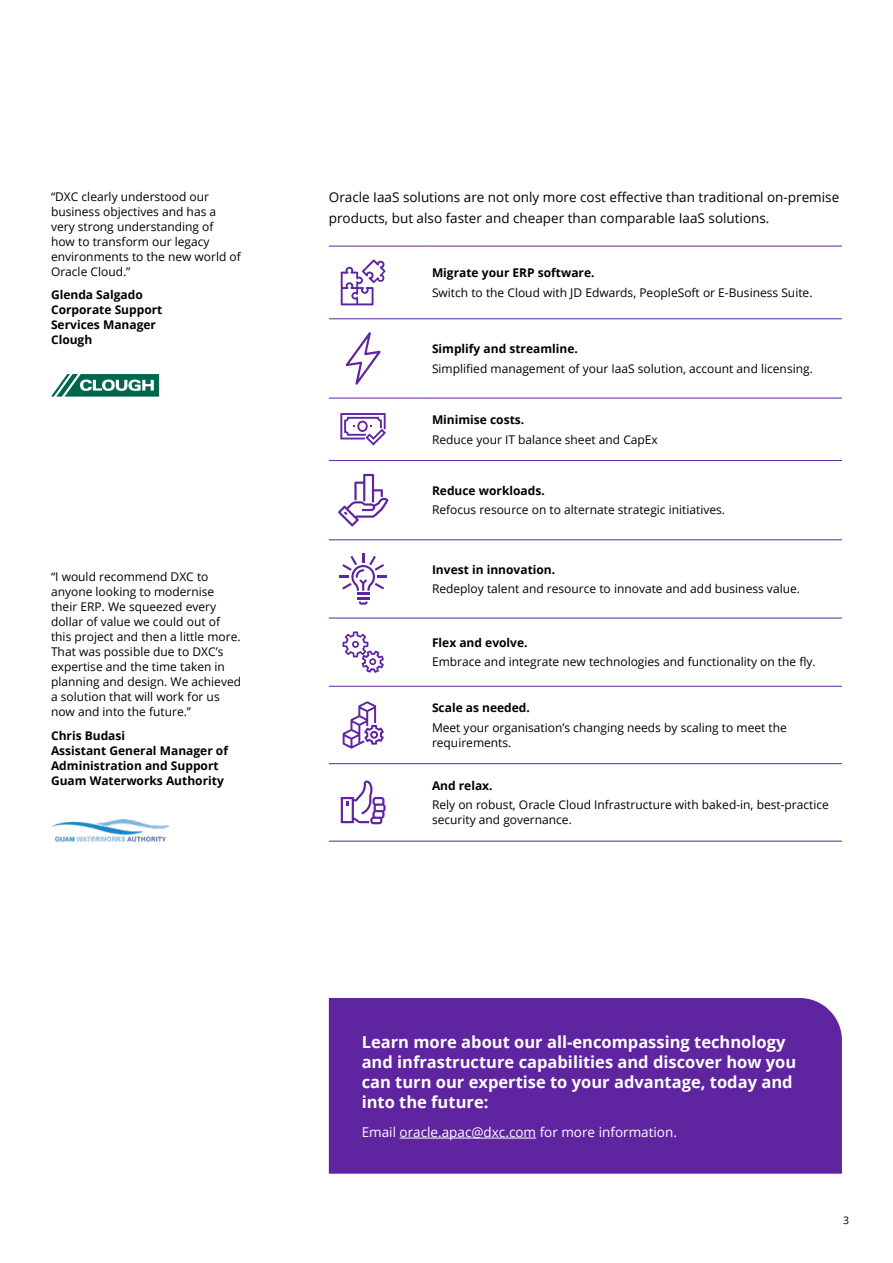
<style>
.page{position:relative;width:893px;height:1263px;background:#fff}
.page>*{position:absolute;margin:0;border:0;box-sizing:border-box;transform-origin:0 0}
.t1{font:700 16.5px/19.8px "Open Sans";color:#fff}
.t2{font:13.5px/21px "Open Sans";color:#000}
.t3{font:13.5px "Open Sans";color:#fff}
.t4{font:12px/15px "Open Sans";color:#000}
.t5{font:700 12px/15px "Open Sans";color:#000}
.t6{font:10.5px "Open Sans";color:#000}
</style>
<div class="page">
<hr style="left:329px;top:246px;width:97px;height:1px;background:#5f249f">
<hr style="left:426px;top:246px;width:416px;height:1px;background:#5f249f">
<hr style="left:329px;top:318px;width:97px;height:1px;background:#5f249f">
<hr style="left:426px;top:318px;width:416px;height:1px;background:#5f249f">
<hr style="left:329px;top:398px;width:97px;height:1px;background:#5f249f">
<hr style="left:426px;top:398px;width:416px;height:1px;background:#5f249f">
<hr style="left:329px;top:460px;width:97px;height:1px;background:#5f249f">
<hr style="left:426px;top:460px;width:416px;height:1px;background:#5f249f">
<hr style="left:329px;top:539px;width:97px;height:1px;background:#5f249f">
<hr style="left:426px;top:539px;width:416px;height:1px;background:#5f249f">
<hr style="left:329px;top:618px;width:97px;height:1px;background:#5f249f">
<hr style="left:426px;top:618px;width:416px;height:1px;background:#5f249f">
<hr style="left:329px;top:686px;width:97px;height:1px;background:#5f249f">
<hr style="left:426px;top:686px;width:416px;height:1px;background:#5f249f">
<hr style="left:329px;top:763px;width:97px;height:1px;background:#5f249f">
<hr style="left:329px;top:841px;width:97px;height:1px;background:#5f249f">
<hr style="left:426px;top:763px;width:416px;height:1px;background:#5f249f">
<hr style="left:426px;top:841px;width:416px;height:1px;background:#5f249f">
<svg style="left:341px;top:259px;width:45px;height:46px"></svg>
<svg style="left:346px;top:332px;width:35px;height:53px"></svg>
<svg style="left:340px;top:413px;width:46px;height:32px"></svg>
<svg style="left:338px;top:474px;width:50px;height:52px"></svg>
<svg style="left:340px;top:553px;width:47px;height:52px"></svg>
<svg style="left:342px;top:631px;width:42px;height:42px"></svg>
<svg style="left:343px;top:701px;width:41px;height:47px"></svg>
<svg style="left:341px;top:780px;width:45px;height:44px"></svg>
<div style="left:329px;top:998px;width:513px;height:176px;background:#5f249f"></div>
<hr style="left:400px;top:1138px;width:136px;height:1px;background:#fff">
<svg style="left:51px;top:374px;width:108px;height:23px"></svg>
<img style="left:51px;top:819px;width:118px;height:23px">
<p class="t4" style="left:51px;top:188px;width:191px">“DXC clearly understood our business objectives and has a very strong understanding of<br>how to transform our legacy environments to the new world of<br>Oracle Cloud.”</p>
<p class="t5" style="left:51px;top:287px;width:113px">Glenda Salgado<br>Corporate Support<br>Services Manager<br>Clough</p>
<p class="t4" style="left:51px;top:569px;width:192px">“I would recommend DXC to anyone looking to modernise their ERP. We squeezed every dollar of value we could out of this project and then a little more.<br>That was possible due to DXC’s expertise and the time taken in planning and design. We achieved a solution that will work for us now and into the future.”</p>
<p class="t5" style="left:51px;top:727px;width:178px">Chris Budasi<br>Assistant General Manager of<br>Administration and Support<br>Guam Waterworks Authority</p>
<p class="t2" style="left:329px;top:186px;width:512px">Oracle IaaS solutions are not only more cost effective than traditional on-premise products, but also faster and cheaper than comparable IaaS solutions.</p>
<p class="t5" style="left:432px;top:265px;width:164px">Migrate your ERP software.</p>
<p class="t4" style="left:432px;top:284px;width:382px">Switch to the Cloud with JD Edwards, PeopleSoft or E-Business Suite.</p>
<p class="t5" style="left:432px;top:341px;width:147px">Simplify and streamline.</p>
<p class="t4" style="left:432px;top:360px;width:382px">Simplified management of your IaaS solution, account and licensing.</p>
<p class="t5" style="left:432px;top:412px;width:94px">Minimise costs.</p>
<p class="t4" style="left:432px;top:431px;width:227px">Reduce your IT balance sheet and CapEx</p>
<p class="t5" style="left:432px;top:483px;width:114px">Reduce workloads.</p>
<p class="t4" style="left:432px;top:502px;width:295px">Refocus resource on to alternate strategic initiatives.</p>
<p class="t5" style="left:432px;top:562px;width:125px">Invest in innovation.</p>
<p class="t4" style="left:432px;top:581px;width:369px">Redeploy talent and resource to innovate and add business value.</p>
<p class="t5" style="left:432px;top:635px;width:97px">Flex and evolve.</p>
<p class="t4" style="left:432px;top:654px;width:385px">Embrace and integrate new technologies and functionality on the fly.</p>
<p class="t5" style="left:432px;top:700px;width:100px">Scale as needed.</p>
<p class="t4" style="left:432px;top:719px;width:356px">Meet your organisation’s changing needs by scaling to meet the requirements.</p>
<p class="t5" style="left:432px;top:778px;width:62px">And relax.</p>
<p class="t4" style="left:432px;top:797px;width:398px">Rely on robust, Oracle Cloud Infrastructure with baked-in, best-practice security and governance.</p>
<h1 class="t1" style="left:362px;top:1032px;width:436px">Learn more about our all-encompassing technology and infrastructure capabilities and discover how you can turn our expertise to your advantage, today and into the future:</h1>
<p class="t3" style="left:362px;top:1123px;width:317px">Email oracle.apac@dxc.com for more information.</p>
<p class="t6" style="left:843px;top:1213px;width:8px">3</p>
</div>
